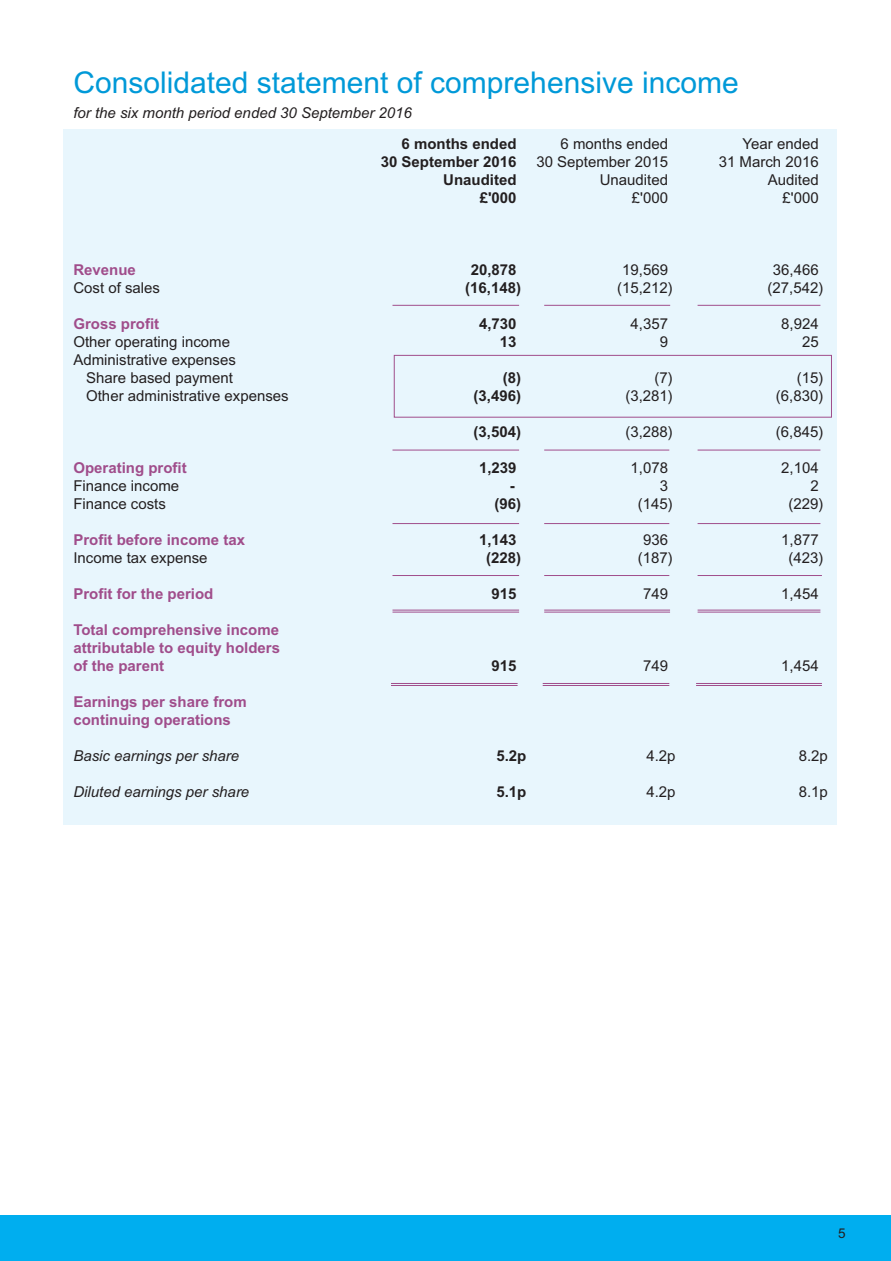
<style>
.page{position:relative;width:891px;height:1261px;background:#fff}
.page>*{position:absolute;margin:0;border:0;box-sizing:border-box;transform-origin:0 0}
.t1{font:30px "Arial";color:#0099d8}
.t2{font:15px/18px "Arial";color:#231f20;text-align:right}
.t3{font:700 15px/18px "Arial";color:#a04d8b;text-align:justify}
.t4{font:700 15px "Arial";color:#231f20}
.t5{font:italic 15px "Arial";color:#231f20}
.t6{font:13.5px "Arial";color:#231f20}
</style>
<div class="page">
<div style="left:0;top:1215px;width:891px;height:46px;background:#00aeef"></div>
<div style="left:63px;top:130px;width:774px;height:695px;background:#e8f6fd"></div>
<hr style="left:393px;top:305px;width:126px;height:1px;background:#a04d8b">
<hr style="left:393px;top:523px;width:126px;height:1px;background:#a04d8b">
<hr style="left:393px;top:575px;width:126px;height:1px;background:#a04d8b">
<hr style="left:391px;top:683px;width:127px;height:1px;background:#a04d8b">
<hr style="left:391px;top:685px;width:127px;height:1px;background:#a04d8b">
<hr style="left:544px;top:305px;width:126px;height:1px;background:#a04d8b">
<hr style="left:544px;top:523px;width:125px;height:1px;background:#a04d8b">
<hr style="left:544px;top:575px;width:125px;height:1px;background:#a04d8b">
<hr style="left:543px;top:683px;width:126px;height:1px;background:#a04d8b">
<hr style="left:543px;top:685px;width:126px;height:1px;background:#a04d8b">
<hr style="left:698px;top:305px;width:122px;height:1px;background:#a04d8b">
<hr style="left:698px;top:523px;width:122px;height:1px;background:#a04d8b">
<hr style="left:393px;top:450px;width:126px;height:1px;background:#a04d8b">
<hr style="left:544px;top:450px;width:125px;height:1px;background:#a04d8b">
<hr style="left:698px;top:450px;width:122px;height:1px;background:#a04d8b">
<hr style="left:698px;top:575px;width:124px;height:1px;background:#a04d8b">
<hr style="left:393px;top:610px;width:126px;height:1px;background:#a04d8b">
<hr style="left:393px;top:612px;width:126px;height:1px;background:#a04d8b">
<hr style="left:544px;top:610px;width:126px;height:1px;background:#a04d8b">
<hr style="left:544px;top:612px;width:126px;height:1px;background:#a04d8b">
<hr style="left:698px;top:610px;width:122px;height:1px;background:#a04d8b">
<hr style="left:698px;top:612px;width:122px;height:1px;background:#a04d8b">
<hr style="left:696px;top:683px;width:126px;height:1px;background:#a04d8b">
<hr style="left:696px;top:685px;width:126px;height:1px;background:#a04d8b">
<div style="left:394px;top:355px;width:438px;height:63px;border:1px solid #a04d8b"></div>
<h1 class="t1" style="left:73px;top:65px;width:667px">Consolidated statement of comprehensive income</h1>
<p class="t5" style="left:73px;top:104px;width:340px">for the six month period ended 30 September 2016</p>
<p class="t4" style="left:402px;top:135px;width:117px">6 months ended</p>
<p class="t2" style="left:561px;top:135px;width:109px">6 months ended</p>
<p class="t2" style="left:743px;top:135px;width:78px">Year ended</p>
<p class="t4" style="left:381px;top:153px;width:137px">30 September 2016</p>
<p class="t2" style="left:536px;top:153px;width:133px">30 September 2015</p>
<p class="t2" style="left:719px;top:153px;width:102px">31 March 2016</p>
<p class="t4" style="left:443px;top:171px;width:75px">Unaudited</p>
<p class="t2" style="left:600px;top:171px;width:70px">Unaudited</p>
<p class="t2" style="left:768px;top:171px;width:52px">Audited</p>
<p class="t4" style="left:480px;top:189px;width:38px">£'000</p>
<p class="t2" style="left:632px;top:189px;width:38px">£'000</p>
<p class="t2" style="left:783px;top:189px;width:38px">£'000</p>
<p class="t3" style="left:73px;top:261px;width:64px">Revenue</p>
<p class="t4" style="left:471px;top:261px;width:47px">20,878</p>
<p class="t2" style="left:622px;top:261px;width:47px">19,569</p>
<p class="t2" style="left:773px;top:261px;width:47px">36,466</p>
<p class="t2" style="left:73px;top:279px;width:88px">Cost of sales</p>
<p class="t4" style="left:465px;top:279px;width:57px">(16,148)</p>
<p class="t2" style="left:617px;top:279px;width:57px">(15,212)</p>
<p class="t2" style="left:768px;top:279px;width:57px">(27,542)</p>
<p class="t3" style="left:73px;top:315px;width:87px">Gross profit</p>
<p class="t4" style="left:479px;top:315px;width:39px">4,730</p>
<p class="t2" style="left:631px;top:315px;width:39px">4,357</p>
<p class="t2" style="left:781px;top:315px;width:39px">8,924</p>
<p class="t2" style="left:73px;top:333px;width:158px">Other operating income</p>
<p class="t4" style="left:500px;top:333px;width:18px">13</p>
<p class="t2" style="left:660px;top:333px;width:10px">9</p>
<p class="t2" style="left:802px;top:333px;width:18px">25</p>
<p class="t2" style="left:73px;top:351px;width:164px">Administrative expenses<br>Share based payment</p>
<p class="t4" style="left:503px;top:369px;width:20px">(8)</p>
<p class="t2" style="left:655px;top:369px;width:20px">(7)</p>
<p class="t2" style="left:797px;top:369px;width:28px">(15)</p>
<p class="t2" style="left:86px;top:387px;width:204px">Other administrative expenses</p>
<p class="t4" style="left:474px;top:387px;width:49px">(3,496)</p>
<p class="t2" style="left:625px;top:387px;width:49px">(3,281)</p>
<p class="t2" style="left:776px;top:387px;width:49px">(6,830)</p>
<p class="t4" style="left:474px;top:423px;width:49px">(3,504)</p>
<p class="t2" style="left:625px;top:423px;width:49px">(3,288)</p>
<p class="t2" style="left:776px;top:423px;width:49px">(6,845)</p>
<p class="t3" style="left:73px;top:459px;width:115px">Operating profit</p>
<p class="t4" style="left:479px;top:459px;width:39px">1,239</p>
<p class="t2" style="left:631px;top:459px;width:39px">1,078</p>
<p class="t2" style="left:781px;top:459px;width:39px">2,104</p>
<p class="t2" style="left:73px;top:477px;width:107px">Finance income</p>
<p class="t4" style="left:510px;top:477px;width:6px">-</p>
<p class="t2" style="left:660px;top:477px;width:10px">3</p>
<p class="t2" style="left:810px;top:477px;width:10px">2</p>
<p class="t2" style="left:73px;top:495px;width:94px">Finance costs</p>
<p class="t4" style="left:494px;top:495px;width:28px">(96)</p>
<p class="t2" style="left:638px;top:495px;width:37px">(145)</p>
<p class="t2" style="left:788px;top:495px;width:37px">(229)</p>
<p class="t3" style="left:73px;top:531px;width:173px">Profit before income tax</p>
<p class="t4" style="left:479px;top:531px;width:39px">1,143</p>
<p class="t2" style="left:643px;top:531px;width:27px">936</p>
<p class="t2" style="left:781px;top:531px;width:39px">1,877</p>
<p class="t2" style="left:73px;top:549px;width:136px">Income tax expense</p>
<p class="t4" style="left:486px;top:549px;width:37px">(228)</p>
<p class="t2" style="left:638px;top:549px;width:37px">(187)</p>
<p class="t2" style="left:788px;top:549px;width:37px">(423)</p>
<p class="t3" style="left:73px;top:585px;width:141px">Profit for the period</p>
<p class="t4" style="left:492px;top:585px;width:27px">915</p>
<p class="t2" style="left:643px;top:585px;width:27px">749</p>
<p class="t2" style="left:781px;top:585px;width:39px">1,454</p>
<p class="t3" style="left:73px;top:621px;width:208px">Total comprehensive income attributable to equity holders of the parent</p>
<p class="t4" style="left:492px;top:657px;width:27px">915</p>
<p class="t2" style="left:643px;top:657px;width:27px">749</p>
<p class="t2" style="left:781px;top:657px;width:39px">1,454</p>
<p class="t3" style="left:73px;top:693px;width:175px">Earnings per share from continuing operations</p>
<p class="t5" style="left:73px;top:747px;width:167px">Basic earnings per share</p>
<p class="t4" style="left:496px;top:747px;width:32px">5.2p</p>
<p class="t2" style="left:646px;top:747px;width:31px">4.2p</p>
<p class="t2" style="left:799px;top:747px;width:31px">8.2p</p>
<p class="t5" style="left:73px;top:783px;width:177px">Diluted earnings per share</p>
<p class="t4" style="left:496px;top:783px;width:32px">5.1p</p>
<p class="t2" style="left:646px;top:783px;width:31px">4.2p</p>
<p class="t2" style="left:799px;top:783px;width:31px">8.1p</p>
<p class="t6" style="left:838px;top:1225px;width:9px">5</p>
</div>
